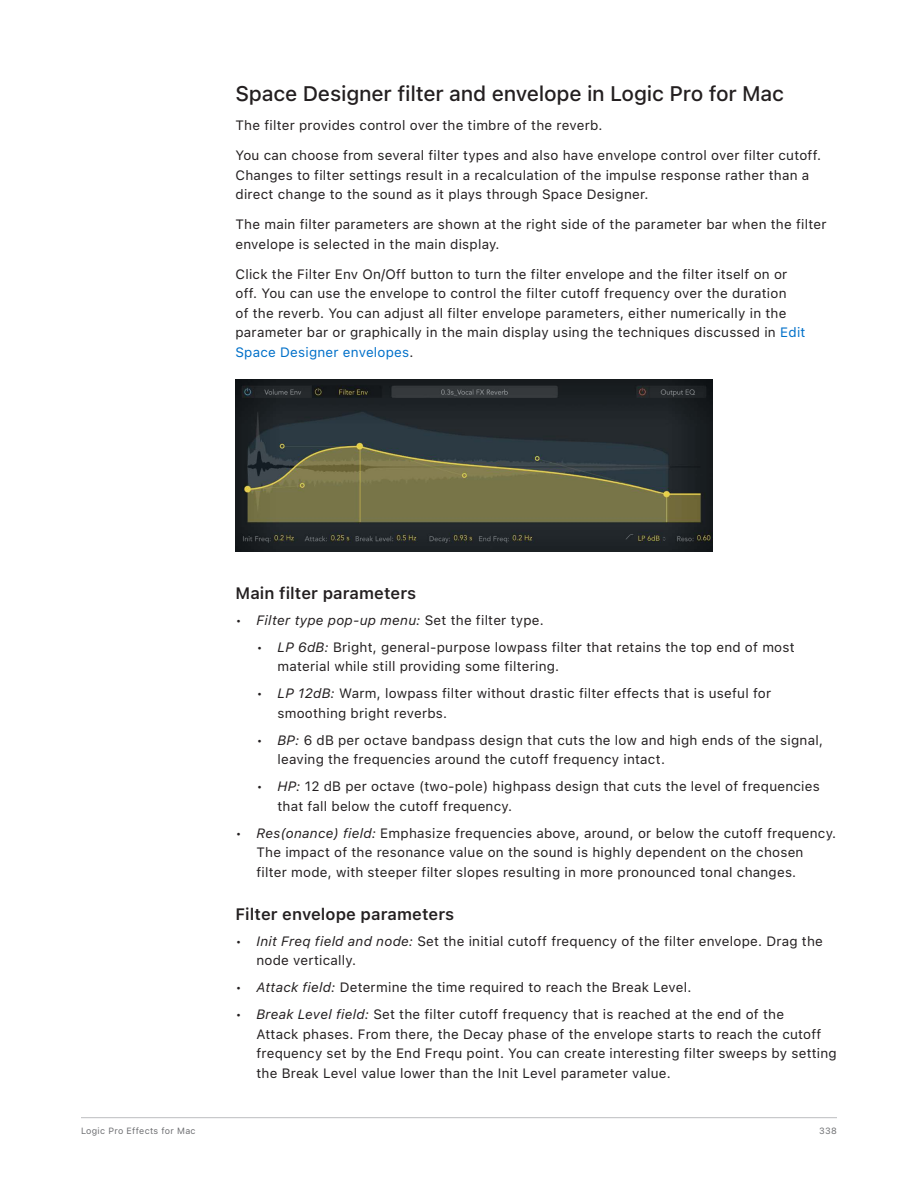
<style>
.page{position:relative;width:918px;height:1188px;background:#fff}
.page>*{position:absolute;margin:0;border:0;box-sizing:border-box;transform-origin:0 0}
.t1{font:500 21px "SF Pro Text";letter-spacing:-.01em;color:#231f20}
.SH4{font:600 16.5px "SF Pro Text";letter-spacing:.005em;color:#231f20}
.Body{font:13.5px/19.5px "SF Pro Text";letter-spacing:.015em;color:#231f20}
.t2{font:italic 13.5px "SF Pro Text";letter-spacing:.015em;color:#231f20}
.t3{font:9px "SF Pro Text";letter-spacing:.035em;color:#6c6d70}
.s1{color:#0070c9}
.s2{font-style:normal}
.s3{font-style:italic}
</style>
<div class="page">
<hr style="left:81px;top:1117px;width:756px;height:1px;background:#bcbdc0">
<img style="left:236px;top:379px;width:477px;height:172px">
<h3 class="t1" style="left:236px;top:81px;width:550px">Space Designer filter and envelope in Logic Pro for Mac</h3>
<p class="Body" style="left:236px;top:116px;width:369px">The filter provides control over the timbre of the reverb.</p>
<p class="Body" style="left:236px;top:146px;width:587px">You can choose from several filter types and also have envelope control over filter cutoff.<br>Changes to filter settings result in a recalculation of the impulse response rather than a direct change to the sound as it plays through Space Designer.</p>
<p class="Body" style="left:236px;top:215px;width:593px">The main filter parameters are shown at the right side of the parameter bar when the filter envelope is selected in the main display.</p>
<p class="Body" style="left:236px;top:264px;width:571px">Click the Filter Env On/Off button to turn the filter envelope and the filter itself on or off. You can use the envelope to control the filter cutoff frequency over the duration<br>of the reverb. You can adjust all filter envelope parameters, either numerically in the parameter bar or graphically in the main display using the techniques discussed in <span class="s1">Edit Space Designer envelopes</span>.</p>
<h4 class="SH4" style="left:236px;top:584px;width:182px">Main filter parameters</h4>
<p class="t2" style="left:236px;top:610px;width:310px"><span class="s2">•</span> Filter type pop-up menu: <span class="s2">Set the filter type.</span></p>
<p class="Body" style="left:278px;top:638px;width:519px;text-indent:-21px">• <span class="s3">LP 6dB:</span> Bright, general-purpose lowpass filter that retains the top end of most material while still providing some filtering.</p>
<p class="Body" style="left:278px;top:684px;width:495px;text-indent:-21px">• <span class="s3">LP 12dB:</span> Warm, lowpass filter without drastic filter effects that is useful for smoothing bright reverbs.</p>
<p class="Body" style="left:278px;top:731px;width:547px;text-indent:-21px">• <span class="s3">BP:</span> 6 dB per octave bandpass design that cuts the low and high ends of the signal, leaving the frequencies around the cutoff frequency intact.</p>
<p class="Body" style="left:278px;top:777px;width:544px;text-indent:-21px">• <span class="s3">HP:</span> 12 dB per octave (two-pole) highpass design that cuts the level of frequencies that fall below the cutoff frequency.</p>
<p class="Body" style="left:256px;top:824px;width:581px;text-indent:-21px">• <span class="s3">Res(onance) field:</span> Emphasize frequencies above, around, or below the cutoff frequency.<br>The impact of the resonance value on the sound is highly dependent on the chosen filter mode, with steeper filter slopes resulting in more pronounced tonal changes.</p>
<h4 class="SH4" style="left:236px;top:905px;width:220px">Filter envelope parameters</h4>
<p class="Body" style="left:256px;top:932px;width:568px;text-indent:-21px">• <span class="s3">Init Freq field and node:</span> Set the initial cutoff frequency of the filter envelope. Drag the node vertically.</p>
<p class="Body" style="left:236px;top:978px;width:458px">• <span class="s3">Attack field:</span> Determine the time required to reach the Break Level.</p>
<p class="Body" style="left:256px;top:1005px;width:582px;text-indent:-21px">• <span class="s3">Break Level field:</span> Set the filter cutoff frequency that is reached at the end of the<br>Attack phases. From there, the Decay phase of the envelope starts to reach the cutoff frequency set by the End Frequ point. You can create interesting filter sweeps by setting the Break Level value lower than the Init Level parameter value.</p>
<p class="t3" style="left:81px;top:1125px;width:116px">Logic Pro Effects for Mac</p>
<p class="t3" style="left:819px;top:1125px;width:19px">338</p>
</div>
